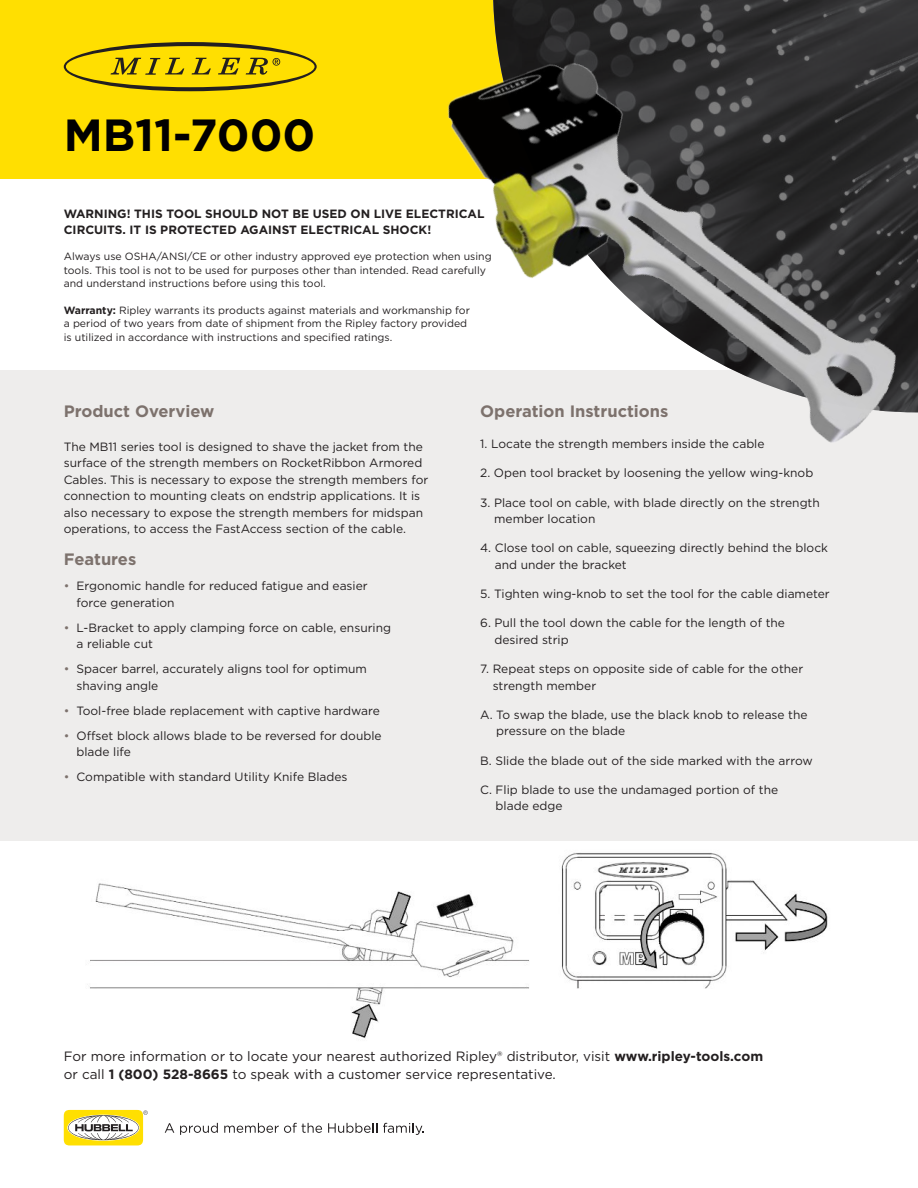
<style>
.page{position:relative;width:918px;height:1188px;background:#fff}
.page>*{position:absolute;margin:0;border:0;box-sizing:border-box;transform-origin:0 0}
.t1{font:700 45px "Gotham";color:#010000}
.t2{font:700 16.5px "Gotham";color:#7d726d}
.t3{font:13.5px/18px "Gotham";color:#231f20}
.t4{font:12px/16.5px "Gotham";color:#231f20}
.t5{font:700 12px/16.5px "Gotham";color:#231f20}
.t6{font:10.5px/13.5px "Gotham";color:#231f20}
.s1{font-weight:700}
.s2{color:#7d726d}
</style>
<div class="page">
<div style="left:0;top:0;width:918px;height:179px;background:#ffdf01"></div>
<div style="left:0;top:370px;width:918px;height:470px;background:#eeedec"></div>
<svg style="left:493px;top:0;width:425px;height:19px;background:#343334"></svg>
<svg style="left:64px;top:42px;width:253px;height:49px"></svg>
<div style="left:64px;top:1110px;width:79px;height:35px;background:#ffdf01;border-radius:6px"></div>
<svg style="left:67px;top:1115px;width:73px;height:26px"></svg>
<svg style="left:68px;top:1111px;width:80px;height:29px"></svg>
<svg style="left:165px;top:1123px;width:9px;height:10px"></svg>
<svg style="left:180px;top:1123px;width:38px;height:12px"></svg>
<svg style="left:224px;top:1123px;width:98px;height:10px"></svg>
<svg style="left:328px;top:1123px;width:49px;height:10px"></svg>
<svg style="left:383px;top:1123px;width:41px;height:12px"></svg>
<img style="left:447px;top:19px;width:471px;height:424px">
<img style="left:90px;top:852px;width:738px;height:186px">
<h1 class="t1" style="left:64px;top:115px;width:253px">MB11-7000</h1>
<p class="t5" style="left:64px;top:206px;width:422px">WARNING! THIS TOOL SHOULD NOT BE USED ON LIVE ELECTRICAL<br>CIRCUITS. IT IS PROTECTED AGAINST ELECTRICAL SHOCK!</p>
<p class="t6" style="left:64px;top:250px;width:429px">Always use OSHA/ANSI/CE or other industry approved eye protection when using tools. This tool is not to be used for purposes other than intended. Read carefully and understand instructions before using this tool.</p>
<p class="t6" style="left:64px;top:304px;width:408px"><span class="s1">Warranty:</span> Ripley warrants its products against materials and workmanship for a period of two years from date of shipment from the Ripley factory provided is utilized in accordance with instructions and specified ratings.</p>
<h2 class="t2" style="left:64px;top:404px;width:152px">Product Overview</h2>
<p class="t4" style="left:64px;top:439px;width:366px">The MB11 series tool is designed to shave the jacket from the surface of the strength members on RocketRibbon Armored Cables. This is necessary to expose the strength members for connection to mounting cleats on endstrip applications. It is also necessary to expose the strength members for midspan operations, to access the FastAccess section of the cable.</p>
<h2 class="t2" style="left:64px;top:552px;width:74px">Features</h2>
<p class="t4" style="left:77px;top:578px;width:293px;text-indent:-13px"><span class="s2">•</span> Ergonomic handle for reduced fatigue and easier force generation</p>
<p class="t4" style="left:77px;top:620px;width:316px;text-indent:-13px"><span class="s2">•</span> L-Bracket to apply clamping force on cable, ensuring a reliable cut</p>
<p class="t4" style="left:77px;top:661px;width:292px;text-indent:-13px"><span class="s2">•</span> Spacer barrel, accurately aligns tool for optimum shaving angle</p>
<p class="t4" style="left:64px;top:703px;width:318px"><span class="s2">•</span> Tool-free blade replacement with captive hardware</p>
<p class="t4" style="left:77px;top:728px;width:307px;text-indent:-13px"><span class="s2">•</span> Offset block allows blade to be reversed for double blade life</p>
<p class="t4" style="left:64px;top:769px;width:285px"><span class="s2">•</span> Compatible with standard Utility Knife Blades</p>
<h2 class="t2" style="left:480px;top:404px;width:190px">Operation Instructions</h2>
<p class="t4" style="left:480px;top:436px;width:286px">1. Locate the strength members inside the cable</p>
<p class="t4" style="left:480px;top:466px;width:335px">2. Open tool bracket by loosening the yellow wing-knob</p>
<p class="t4" style="left:494px;top:495px;width:327px;text-indent:-14px">3. Place tool on cable, with blade directly on the strength member location</p>
<p class="t4" style="left:495px;top:541px;width:335px;text-indent:-15px">4. Close tool on cable, squeezing directly behind the block and under the bracket</p>
<p class="t4" style="left:480px;top:586px;width:351px">5. Tighten wing-knob to set the tool for the cable diameter</p>
<p class="t4" style="left:495px;top:616px;width:292px;text-indent:-14px">6. Pull the tool down the cable for the length of the desired strip</p>
<p class="t4" style="left:493px;top:661px;width:312px;text-indent:-12px">7. Repeat steps on opposite side of cable for the other strength member</p>
<p class="t4" style="left:496px;top:707px;width:313px;text-indent:-16px">A. To swap the blade, use the black knob to release the pressure on the blade</p>
<p class="t4" style="left:480px;top:753px;width:334px">B. Slide the blade out of the side marked with the arrow</p>
<p class="t4" style="left:496px;top:782px;width:284px;text-indent:-15px">C. Flip blade to use the undamaged portion of the blade edge</p>
<p class="t3" style="left:64px;top:1048px;width:701px">For more information or to locate your nearest authorized Ripley® distributor, visit <span class="s1">www.ripley-tools.com </span>or call <span class="s1">1 (800) 528-8665</span> to speak with a customer service representative.</p>
</div>
